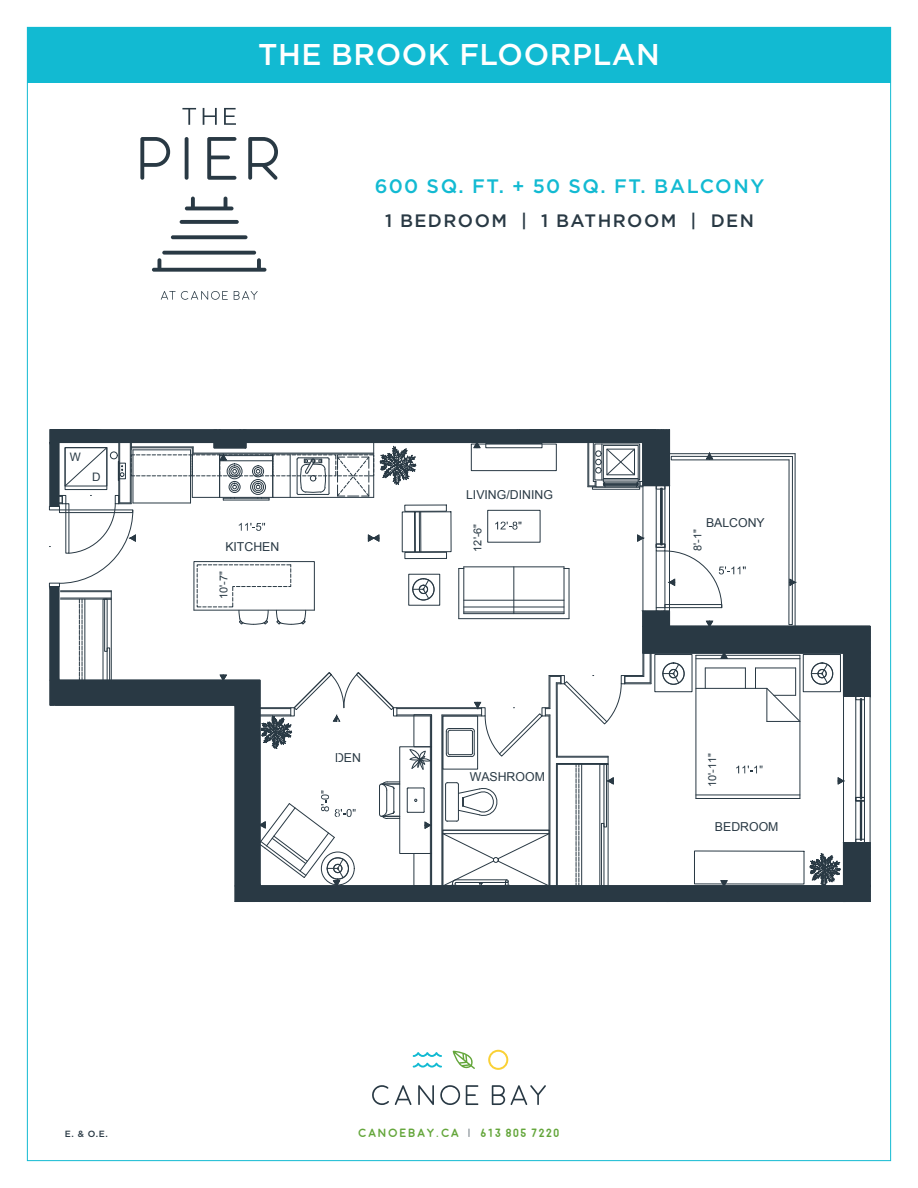
<style>
.page{position:relative;width:918px;height:1188px;background:#fff}
.page>*{position:absolute;margin:0;border:0;box-sizing:border-box;transform-origin:0 0}
.t1{font:500 30px "Gotham Pro";letter-spacing:.02em;color:#fff}
.t2{font:500 19.5px "Gotham Pro";letter-spacing:.08em;color:#12bad2}
.t3{font:500 18px "Gotham Pro";letter-spacing:.08em;color:#293944}
.t4{font:12.3px "Arial";color:#293944}
.t5{font:700 12px "Moon";letter-spacing:.1em;color:#64a63b}
.t6{font:11.7px "Arial";color:#293944}
.t7{font:10.95px "Arial";color:#293944}
.t8{font:500 9px "Gotham Pro";color:#293944}
.s1{font-weight:300;color:#293944}
</style>
<div class="page">
<svg style="left:48px;top:429px;width:823px;height:473px"></svg>
<hr style="left:696px;top:655px;width:104px;height:1px;background:#293944">
<hr style="left:696px;top:658px;width:104px;height:1px;background:#293944">
<svg style="left:161px;top:291px;width:67px;height:9px"></svg>
<svg style="left:234px;top:291px;width:24px;height:9px"></svg>
<svg style="left:180px;top:220px;width:59px;height:4px"></svg>
<svg style="left:171px;top:235px;width:77px;height:4px"></svg>
<svg style="left:162px;top:251px;width:94px;height:4px"></svg>
<svg style="left:185px;top:197px;width:49px;height:13px"></svg>
<svg style="left:152px;top:258px;width:114px;height:14px"></svg>
<svg style="left:140px;top:137px;width:30px;height:43px"></svg>
<svg style="left:185px;top:137px;width:4px;height:43px"></svg>
<svg style="left:207px;top:137px;width:29px;height:43px"></svg>
<svg style="left:248px;top:137px;width:30px;height:43px"></svg>
<svg style="left:182px;top:108px;width:14px;height:17px"></svg>
<svg style="left:203px;top:108px;width:14px;height:17px"></svg>
<svg style="left:224px;top:108px;width:12px;height:17px"></svg>
<div style="left:27px;top:27px;width:864px;height:55px;background:#12bad2"></div>
<svg style="left:372px;top:1085px;width:17px;height:20px"></svg>
<svg style="left:395px;top:1085px;width:17px;height:20px"></svg>
<svg style="left:418px;top:1085px;width:16px;height:20px"></svg>
<svg style="left:440px;top:1085px;width:20px;height:20px"></svg>
<svg style="left:466px;top:1085px;width:12px;height:20px"></svg>
<svg style="left:492px;top:1085px;width:13px;height:20px"></svg>
<svg style="left:511px;top:1085px;width:35px;height:20px"></svg>
<svg style="left:413px;top:1052px;width:29px;height:5px"></svg>
<svg style="left:413px;top:1063px;width:29px;height:5px"></svg>
<svg style="left:488px;top:1050px;width:20px;height:20px"></svg>
<svg style="left:453px;top:1051px;width:22px;height:18px"></svg>
<p class="t6" style="left:70px;top:450px;width:13px">W</p>
<p class="t6" style="left:92px;top:469px;width:10px">D</p>
<p class="t1" style="left:258px;top:38px;width:403px">THE BROOK FLOORPLAN</p>
<p class="t2" style="left:375px;top:176px;width:391px">600 SQ. FT. + 50 SQ. FT. BALCONY</p>
<p class="t3" style="left:385px;top:210px;width:370px">1 BEDROOM | 1 BATHROOM | DEN</p>
<p class="t4" style="left:225px;top:539px;width:55px">KITCHEN</p>
<p class="t7" style="left:216px;top:599px;width:29px;rotate:-90deg">10'-7"</p>
<p class="t4" style="left:335px;top:749px;width:27px">DEN</p>
<p class="t4" style="left:466px;top:486px;width:88px">LIVING/DINING</p>
<p class="t7" style="left:470px;top:552px;width:29px;rotate:-90deg">12'-6"</p>
<p class="t4" style="left:470px;top:769px;width:77px">WASHROOM</p>
<p class="t4" style="left:706px;top:514px;width:60px">BALCONY</p>
<p class="t7" style="left:691px;top:551px;width:23px;rotate:-90deg">8'-1"</p>
<p class="t7" style="left:705px;top:787px;width:36px;rotate:-90deg">10'-11"</p>
<p class="t4" style="left:715px;top:819px;width:65px">BEDROOM</p>
<p class="t8" style="left:65px;top:1128px;width:45px">E. &amp; O.E.</p>
<p class="t5" style="left:358px;top:1126px;width:203px">CANOEBAY.CA <span class="s1">|</span> 613 805 7220</p>
</div>
